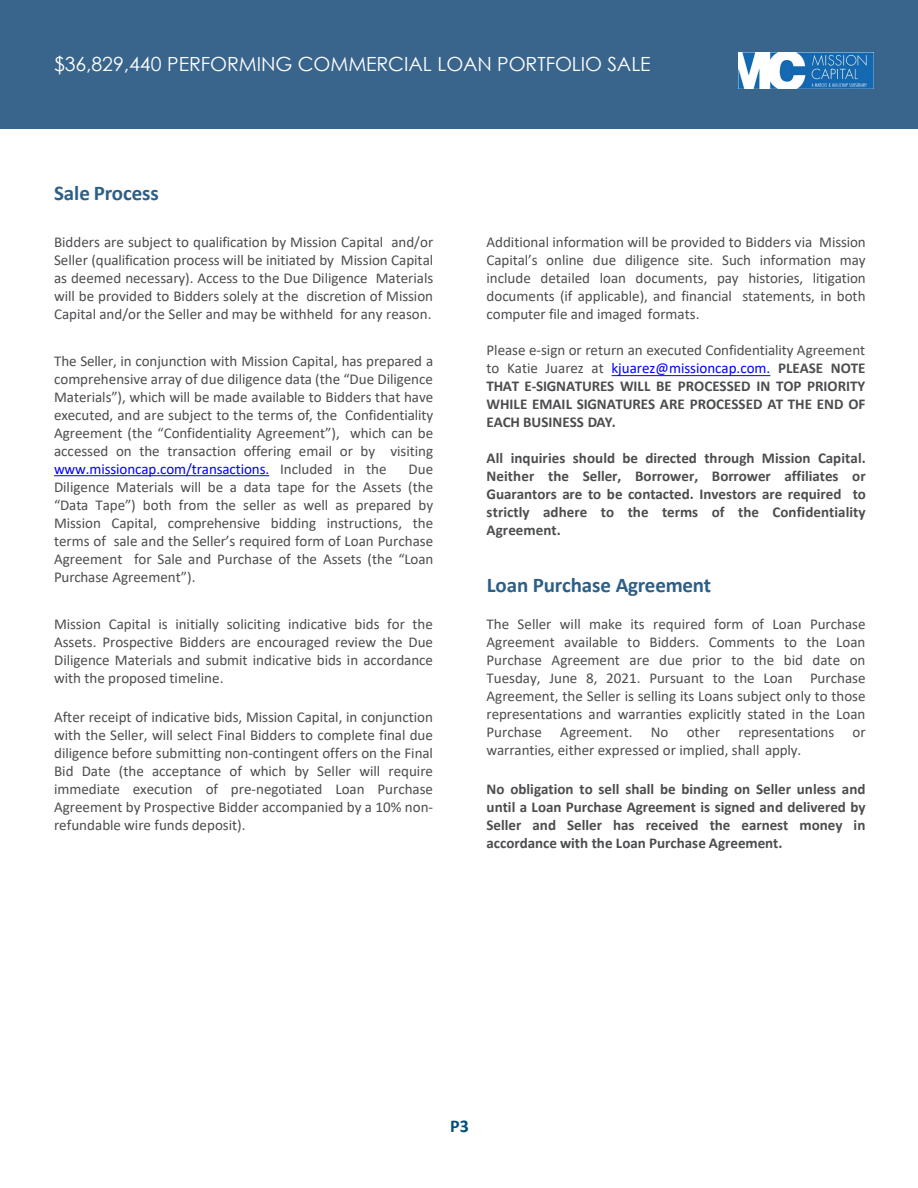
<style>
.page{position:relative;width:918px;height:1188px;background:#fff}
.page>*{position:absolute;margin:0;border:0;box-sizing:border-box;transform-origin:0 0}
.t1{font:700 21px "Calibri";letter-spacing:-.005em;color:#2c5f87}
.t2{font:19.5px "Century Gothic";letter-spacing:-.005em;color:#fff}
.t3{font:700 18px "Calibri";color:#004f7a}
.t4{font:15px/18px "Calibri";color:#4c4d4f;text-align:justify}
.t5{font:700 15px/18px "Calibri";color:#4c4d4f;text-align:justify}
.s1{color:#00f}
.s2{font-weight:400}
.s3{font-weight:400;color:#00f}
</style>
<div class="page">
<div style="left:0;top:0;width:918px;height:129px;background:#39658c"></div>
<img style="left:738px;top:52px;width:136px;height:36px">
<svg style="left:612px;top:375px;width:158px;height:1px"></svg>
<svg style="left:54px;top:475px;width:215px;height:1px"></svg>
<p class="t2" style="left:54px;top:50px;width:598px">$36,829,440 PERFORMING COMMERCIAL LOAN PORTFOLIO SALE</p>
<p class="t1" style="left:54px;top:178px;width:106px">Sale Process</p>
<p class="t4" style="left:54px;top:233px;width:381px">Bidders are subject to qualification by Mission Capital and/or Seller (qualification process will be initiated by Mission Capital as deemed necessary). Access to the Due Diligence Materials will be provided to Bidders solely at the discretion of Mission Capital and/or the Seller and may be withheld for any reason.</p>
<p class="t4" style="left:54px;top:351px;width:381px">The Seller, in conjunction with Mission Capital, has prepared a comprehensive array of due diligence data (the “Due Diligence Materials”), which will be made available to Bidders that have executed, and are subject to the terms of, the Confidentiality Agreement (the “Confidentiality Agreement”), which can be accessed on the transaction offering email or by visiting <span class="s1">www.missioncap.com/transactions.</span> Included in the</p>
<p class="t4" style="left:54px;top:459px;width:381px;text-indent:355px">Due Diligence Materials will be a data tape for the Assets (the “Data Tape”) both from the seller as well as prepared by Mission Capital, comprehensive bidding instructions, the terms of sale and the Seller’s required form of Loan Purchase Agreement for Sale and Purchase of the Assets (the “Loan Purchase Agreement”).</p>
<p class="t4" style="left:54px;top:615px;width:381px">Mission Capital is initially soliciting indicative bids for the Assets. Prospective Bidders are encouraged review the Due Diligence Materials and submit indicative bids in accordance with the proposed timeline.</p>
<p class="t4" style="left:54px;top:708px;width:381px">After receipt of indicative bids, Mission Capital, in conjunction with the Seller, will select Final Bidders to complete final due diligence before submitting non-contingent offers on the Final Bid Date (the acceptance of which by Seller will require immediate execution of pre-negotiated Loan Purchase Agreement by Prospective Bidder accompanied by a 10% non&shy;refundable wire funds deposit).</p>
<p class="t4" style="left:487px;top:233px;width:381px">Additional information will be provided to Bidders via Mission Capital’s online due diligence site. Such information may include detailed loan documents, pay histories, litigation documents (if applicable), and financial statements, in both computer file and imaged formats.</p>
<p class="t5" style="left:487px;top:341px;width:380px"><span class="s2">Please e-sign or return an executed Confidentiality Agreement to Katie Juarez at</span> <span class="s3">kjuarez@missioncap.com.</span> PLEASE NOTE THAT E-SIGNATURES WILL BE PROCESSED IN TOP PRIORITY WHILE EMAIL SIGNATURES ARE PROCESSED AT THE END OF EACH BUSINESS DAY.</p>
<p class="t5" style="left:487px;top:449px;width:381px">All inquiries should be directed through Mission Capital.<br>Neither the Seller, Borrower, Borrower affiliates or Guarantors are to be contacted. Investors are required to strictly adhere to the terms of the Confidentiality Agreement.</p>
<p class="t1" style="left:487px;top:570px;width:226px">Loan Purchase Agreement</p>
<p class="t4" style="left:487px;top:615px;width:381px">The Seller will make its required form of Loan Purchase Agreement available to Bidders. Comments to the Loan Purchase Agreement are due prior to the bid date on Tuesday, June 8, 2021. Pursuant to the Loan Purchase Agreement, the Seller is selling its Loans subject only to those representations and warranties explicitly stated in the Loan Purchase Agreement. No other representations or warranties, either expressed or implied, shall apply.</p>
<p class="t5" style="left:487px;top:780px;width:381px">No obligation to sell shall be binding on Seller unless and until a Loan Purchase Agreement is signed and delivered by Seller and Seller has received the earnest money in accordance with the Loan Purchase Agreement.</p>
<p class="t3" style="left:450px;top:1114px;width:21px">P3</p>
</div>
